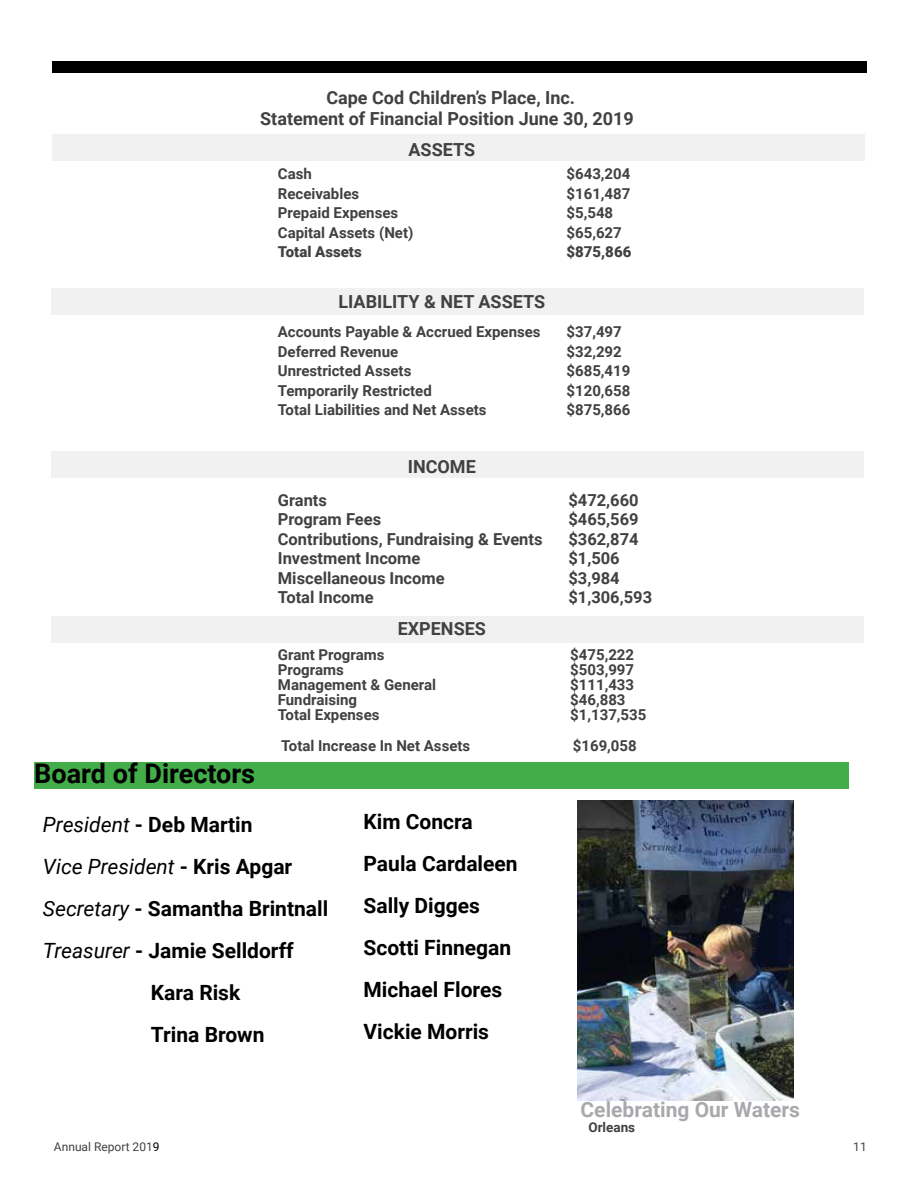
<style>
.page{position:relative;width:918px;height:1188px;background:#fff}
.page>*{position:absolute;margin:0;border:0;box-sizing:border-box;transform-origin:0 0}
.t1{font:700 27px "Roboto";color:#000}
.t2{font:700 21px/42px "Roboto";color:#000}
.t3{font:italic 21px "Roboto";color:#000}
.t4{font:700 21px "Roboto";color:#a7a9ac}
.t5{font:700 18px/21px "Roboto";color:#414042;text-align:center}
.t6{font:700 16.5px "Roboto";color:#414042}
.t7{font:700 15px "Roboto";color:#414042}
.t8{font:900 15px "Roboto";color:#414042}
.t9{font:700 13.5px "Roboto";color:#414042}
.t10{font:12px "Roboto";color:#414042}
.s1{font-weight:400;font-style:italic}
.s2{font-weight:700;font-style:normal}
.s3{color:#000}
</style>
<div class="page">
<div style="left:51px;top:451px;width:813px;height:27px;background:#f1f1f2"></div>
<div style="left:51px;top:616px;width:813px;height:27px;background:#f1f1f2"></div>
<div style="left:51px;top:288px;width:813px;height:27px;background:#f1f1f2"></div>
<div style="left:52px;top:134px;width:813px;height:27px;background:#f1f1f2"></div>
<div style="left:34px;top:762px;width:815px;height:27px;background:#42ad49"></div>
<div style="left:52px;top:61px;width:814px;height:11px;background:#000"></div>
<img style="left:578px;top:800px;width:216px;height:301px">
<p class="t5" style="left:260px;top:87px;width:375px">Cape Cod Children’s Place, Inc.<br>Statement of Financial Position June 30, 2019</p>
<p class="t7" style="left:278px;top:164px;width:35px">Cash</p>
<p class="t7" style="left:567px;top:164px;width:65px">$643,204</p>
<p class="t7" style="left:278px;top:183px;width:83px">Receivables</p>
<p class="t7" style="left:567px;top:183px;width:65px">$161,487</p>
<p class="t7" style="left:278px;top:203px;width:122px">Prepaid Expenses</p>
<p class="t7" style="left:567px;top:203px;width:48px">$5,548</p>
<p class="t7" style="left:278px;top:222px;width:137px">Capital Assets (Net)</p>
<p class="t7" style="left:567px;top:222px;width:57px">$65,627</p>
<p class="t8" style="left:278px;top:242px;width:85px">Total Assets</p>
<p class="t8" style="left:567px;top:242px;width:66px">$875,866</p>
<p class="t5" style="left:409px;top:138px;width:68px">ASSETS</p>
<p class="t5" style="left:339px;top:290px;width:208px">LIABILITY &amp; NET ASSETS</p>
<p class="t7" style="left:278px;top:321px;width:264px">Accounts Payable &amp; Accrued Expenses</p>
<p class="t7" style="left:567px;top:321px;width:57px">$37,497</p>
<p class="t7" style="left:278px;top:341px;width:122px">Deferred Revenue</p>
<p class="t7" style="left:567px;top:341px;width:57px">$32,292</p>
<p class="t7" style="left:278px;top:360px;width:135px">Unrestricted Assets</p>
<p class="t7" style="left:567px;top:360px;width:65px">$685,419</p>
<p class="t7" style="left:278px;top:380px;width:155px">Temporarily Restricted</p>
<p class="t7" style="left:567px;top:380px;width:65px">$120,658</p>
<p class="t7" style="left:278px;top:399px;width:210px">Total Liabilities and Net Assets</p>
<p class="t7" style="left:567px;top:399px;width:65px">$875,866</p>
<p class="t5" style="left:408px;top:455px;width:70px">INCOME</p>
<h1 class="t1" style="left:34px;top:754px;width:222px">Board of Directors</h1>
<p class="t6" style="left:278px;top:488px;width:51px">Grants</p>
<p class="t6" style="left:568px;top:488px;width:72px">$472,660</p>
<p class="t6" style="left:278px;top:508px;width:105px">Program Fees</p>
<p class="t6" style="left:568px;top:508px;width:72px">$465,569</p>
<p class="t6" style="left:278px;top:527px;width:266px">Contributions, Fundraising &amp; Events</p>
<p class="t6" style="left:568px;top:527px;width:72px">$362,874</p>
<p class="t6" style="left:278px;top:547px;width:144px">Investment Income</p>
<p class="t6" style="left:568px;top:547px;width:53px">$1,506</p>
<p class="t6" style="left:278px;top:566px;width:168px">Miscellaneous Income</p>
<p class="t6" style="left:568px;top:566px;width:53px">$3,984</p>
<p class="t6" style="left:278px;top:586px;width:97px">Total Income</p>
<p class="t6" style="left:568px;top:586px;width:85px">$1,306,593</p>
<p class="t5" style="left:398px;top:618px;width:90px">EXPENSES</p>
<p class="t7" style="left:278px;top:644px;width:108px">Grant Programs</p>
<p class="t7" style="left:570px;top:644px;width:65px">$475,222</p>
<p class="t7" style="left:278px;top:659px;width:67px">Programs</p>
<p class="t7" style="left:570px;top:659px;width:65px">$503,997</p>
<p class="t7" style="left:278px;top:674px;width:160px">Management &amp; General</p>
<p class="t7" style="left:570px;top:674px;width:65px">$111,433</p>
<p class="t7" style="left:278px;top:689px;width:81px">Fundraising</p>
<p class="t7" style="left:570px;top:689px;width:57px">$46,883</p>
<p class="t7" style="left:278px;top:704px;width:103px">Total Expenses</p>
<p class="t7" style="left:570px;top:704px;width:78px">$1,137,535</p>
<p class="t7" style="left:281px;top:735px;width:191px">Total Increase In Net Assets</p>
<p class="t7" style="left:573px;top:735px;width:65px">$169,058</p>
<h2 class="t2" style="left:43px;top:803px;width:211px"><span class="s1">President</span> - Deb Martin</h2>
<h2 class="t3" style="left:43px;top:852px;width:251px">Vice President <span class="s2">- Kris Apgar</span></h2>
<h2 class="t2" style="left:43px;top:887px;width:287px"><span class="s1">Secretary</span> - Samantha Brintnall</h2>
<h2 class="t2" style="left:43px;top:929px;width:252px"><span class="s1">Treasurer</span> - Jamie Selldorff</h2>
<h2 class="t2" style="left:151px;top:971px;width:91px">Kara Risk</h2>
<h2 class="t2" style="left:151px;top:1013px;width:115px">Trina Brown</h2>
<h2 class="t2" style="left:364px;top:799px;width:156px">Kim Concra<br>Paula Cardaleen<br>Sally Digges<br>Scotti Finnegan<br>Michael Flores<br>Vickie Morris</h2>
<h2 class="t4" style="left:581px;top:1095px;width:221px">Celebrating Our Waters</h2>
<p class="t9" style="left:588px;top:1118px;width:48px">Orleans</p>
<p class="t10" style="left:54px;top:1138px;width:107px">Annual Report 201<span class="s3">9</span></p>
<p class="t10" style="left:853px;top:1138px;width:15px">11</p>
</div>
